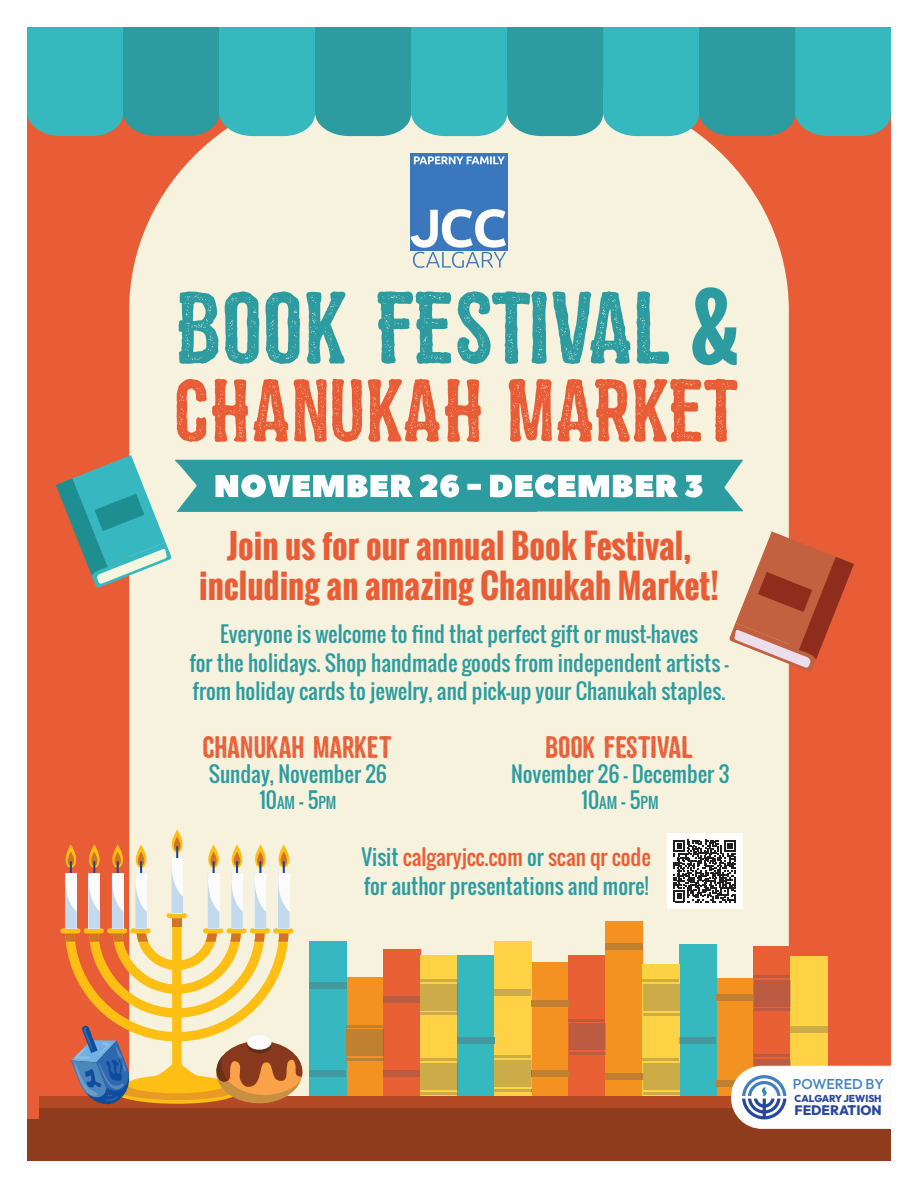
<style>
.page{position:relative;width:918px;height:1188px;background:#fff}
.page>*{position:absolute;margin:0;border:0;box-sizing:border-box;transform-origin:0 0}
.t1{font:103.5px "ZEMBOOD Vintage";color:#2c9ca0}
.t2{font:90px "ZEMBOOD Vintage";color:#e85d36}
.t3{font:36px "ZEMBOOD Vintage";color:#e85d36}
.t4{font:700 33px/39.6px "Oswald";color:#e85d36;text-align:center}
.t5{font:21px/28.5px "Oswald";color:#2c9ca0;text-align:center}
.t6{font:500 14.25px "Outfit";color:#4280c2}
.t7{font:800 13.65px "Outfit";color:#28489e}
.t8{font:800 10.05px "Outfit";color:#28489e}
.s1{font-family:"Oswald";font-weight:700;font-size:85.5px}
.s2{font-size:14.7px}
.s3{color:#e85d36}
</style>
<div class="page">
<div style="left:27px;top:27px;width:864px;height:1134px;background:#e85d36"></div>
<div style="left:129px;top:136px;width:660px;height:961px;background:#f6f2dd"></div>
<svg style="left:27px;top:27px;width:864px;height:109px;background:#36abaf"></svg>
<div style="left:346px;top:977px;width:37px;height:126px;background:#f39121"></div>
<div style="left:531px;top:962px;width:37px;height:141px;background:#f39121"></div>
<div style="left:716px;top:978px;width:37px;height:125px;background:#f39121"></div>
<div style="left:383px;top:950px;width:37px;height:154px;background:#e96035"></div>
<div style="left:568px;top:955px;width:37px;height:148px;background:#e96035"></div>
<div style="left:753px;top:946px;width:37px;height:157px;background:#e96035"></div>
<div style="left:605px;top:922px;width:37px;height:181px;background:#f39121"></div>
<div style="left:420px;top:955px;width:37px;height:148px;background:#fed244"></div>
<div style="left:457px;top:955px;width:37px;height:148px;background:#35b8be"></div>
<div style="left:679px;top:944px;width:37px;height:159px;background:#35b8be"></div>
<div style="left:494px;top:941px;width:37px;height:162px;background:#fed244"></div>
<div style="left:642px;top:965px;width:37px;height:138px;background:#fed244"></div>
<div style="left:790px;top:956px;width:37px;height:147px;background:#fed244"></div>
<div style="left:309px;top:941px;width:37px;height:162px;background:#37b8c1"></div>
<div style="left:605px;top:943px;width:37px;height:7px;background:#c08032"></div>
<div style="left:309px;top:982px;width:37px;height:7px;background:#44999e"></div>
<div style="left:383px;top:996px;width:37px;height:6px;background:#bb5b42"></div>
<div style="left:383px;top:1070px;width:37px;height:7px;background:#bb5b42"></div>
<div style="left:457px;top:1037px;width:37px;height:7px;background:#44999e"></div>
<div style="left:494px;top:989px;width:37px;height:7px;background:#cbac48"></div>
<div style="left:532px;top:1070px;width:36px;height:7px;background:#c08032"></div>
<div style="left:531px;top:1001px;width:37px;height:6px;background:#c08032"></div>
<div style="left:605px;top:1073px;width:37px;height:7px;background:#c08032"></div>
<div style="left:679px;top:1037px;width:37px;height:7px;background:#44999e"></div>
<div style="left:716px;top:994px;width:37px;height:7px;background:#c08032"></div>
<div style="left:716px;top:1080px;width:37px;height:7px;background:#c08032"></div>
<div style="left:790px;top:1026px;width:37px;height:7px;background:#cbac48"></div>
<div style="left:309px;top:1070px;width:37px;height:7px;background:#44999e"></div>
<div style="left:347px;top:1029px;width:36px;height:27px;background:#c08032"></div>
<hr style="left:346px;top:1025px;width:37px;height:3px;background:#c08032">
<hr style="left:347px;top:1058px;width:36px;height:3px;background:#c08032">
<svg style="left:383px;top:1029px;width:1px;height:32px"></svg>
<div style="left:421px;top:1063px;width:36px;height:27px;background:#cbac48"></div>
<hr style="left:420px;top:1058px;width:37px;height:3px;background:#cbac48">
<hr style="left:421px;top:1092px;width:36px;height:3px;background:#cbac48">
<svg style="left:457px;top:1063px;width:1px;height:32px"></svg>
<div style="left:421px;top:984px;width:36px;height:26px;background:#cbac48"></div>
<hr style="left:420px;top:979px;width:37px;height:3px;background:#cbac48">
<hr style="left:421px;top:1012px;width:36px;height:3px;background:#cbac48">
<svg style="left:457px;top:984px;width:1px;height:31px"></svg>
<div style="left:643px;top:1063px;width:36px;height:27px;background:#cbac48"></div>
<hr style="left:642px;top:1058px;width:37px;height:3px;background:#cbac48">
<svg style="left:679px;top:1063px;width:1px;height:32px"></svg>
<hr style="left:643px;top:1092px;width:36px;height:3px;background:#cbac48">
<div style="left:643px;top:984px;width:36px;height:27px;background:#cbac48"></div>
<hr style="left:642px;top:979px;width:37px;height:3px;background:#cbac48">
<svg style="left:679px;top:984px;width:1px;height:32px"></svg>
<hr style="left:643px;top:1013px;width:36px;height:3px;background:#cbac48">
<div style="left:754px;top:980px;width:36px;height:26px;background:#bb5b42"></div>
<hr style="left:753px;top:975px;width:37px;height:3px;background:#bb5b42">
<hr style="left:754px;top:1008px;width:36px;height:3px;background:#bb5b42">
<svg style="left:790px;top:980px;width:1px;height:31px"></svg>
<div style="left:495px;top:1060px;width:36px;height:27px;background:#cbac48"></div>
<hr style="left:494px;top:1055px;width:37px;height:3px;background:#cbac48">
<svg style="left:531px;top:1060px;width:1px;height:32px"></svg>
<hr style="left:495px;top:1089px;width:36px;height:3px;background:#cbac48">
<div style="left:569px;top:1023px;width:36px;height:27px;background:#bb5b42"></div>
<hr style="left:568px;top:1019px;width:37px;height:3px;background:#bb5b42">
<hr style="left:569px;top:1052px;width:36px;height:3px;background:#bb5b42">
<svg style="left:605px;top:1023px;width:1px;height:32px"></svg>
<div style="left:40px;top:1097px;width:834px;height:64px;background:#b34925"></div>
<div style="left:27px;top:1119px;width:864px;height:42px;background:#8f3c1e"></div>
<div style="left:40px;top:1108px;width:834px;height:53px;background:#8f3c1e"></div>
<div style="left:410px;top:153px;width:98px;height:97px;background:#3b77bd"></div>
<svg style="left:410px;top:209px;width:96px;height:59px"></svg>
<svg style="left:414px;top:156px;width:91px;height:8px"></svg>
<svg style="left:731px;top:1054px;width:160px;height:75px"></svg>
<svg style="left:56px;top:455px;width:798px;height:217px;background:#cfccba"></svg>
<div style="left:60px;top:928px;width:20px;height:5px;background:#fdbf14;border-radius:3px"></div>
<svg style="left:65px;top:829px;width:237px;height:276px"></svg>
<div style="left:667px;top:833px;width:75px;height:76px;background:#fff"></div>
<svg style="left:673px;top:840px;width:63px;height:62px"></svg>
<h1 class="t1" style="left:179px;top:282px;width:562px">BOOK FESTIVAL <span class="s1">&amp;</span></h1>
<h2 class="t2" style="left:177px;top:371px;width:566px">CHANUKAH MARKET</h2>
<h3 class="t4" style="left:199px;top:527px;width:521px">Join us for our annual Book Festival, including an amazing Chanukah Market!</h3>
<p class="t5" style="left:189px;top:620px;width:541px">Everyone is welcome to find that perfect gift or must-haves<br>for the holidays. Shop handmade goods from independent artists – from holiday cards to jewelry, and pick-up your Chanukah staples.</p>
<h3 class="t3" style="left:204px;top:730px;width:190px">chanukah market</h3>
<p class="t5" style="left:209px;top:762px;width:180px;line-height:25.2px">Sunday, November 26<br>10<span class="s2">AM</span> - 5<span class="s2">PM</span></p>
<h3 class="t3" style="left:546px;top:730px;width:149px">book festival</h3>
<p class="t5" style="left:511px;top:762px;width:220px;line-height:25.2px">November 26 - December 3<br>10<span class="s2">AM</span> - 5<span class="s2">PM</span></p>
<p class="t5" style="left:361px;top:843px;width:291px;text-align:left">Visit <span class="s3">calgaryjcc.com</span> or <span class="s3">scan qr code </span>for author presentations and more!</p>
<p class="t6" style="left:793px;top:1076px;width:93px">POWERED BY</p>
<p class="t8" style="left:795px;top:1093px;width:89px">CALGARY JEWISH</p>
<p class="t7" style="left:795px;top:1103px;width:89px">FEDERATION</p>
</div>
